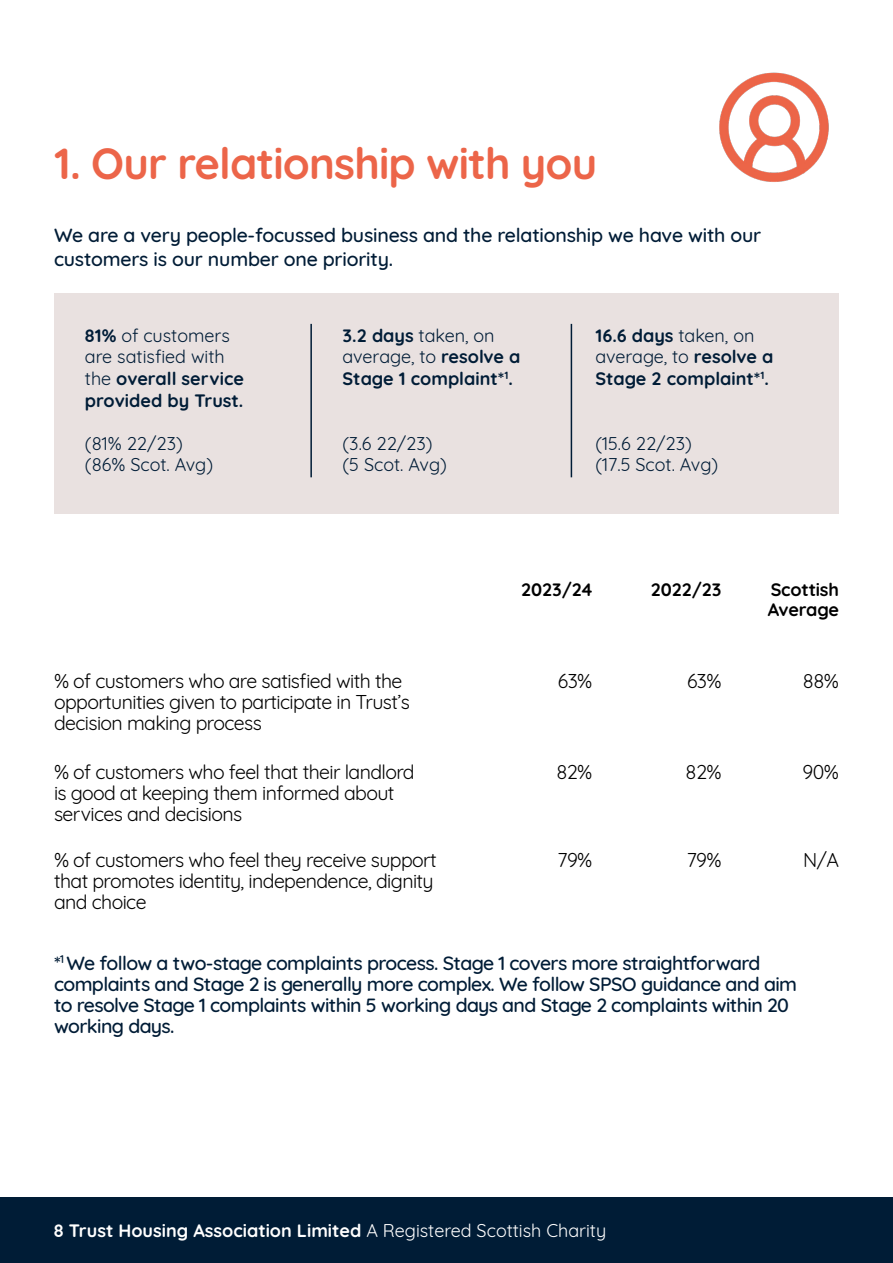
<style>
.page{position:relative;width:893px;height:1263px;background:#fff}
.page>*{position:absolute;margin:0;border:0;box-sizing:border-box;transform-origin:0 0}
.t1{font:700 43.5px "Quicksand";letter-spacing:-.02em;color:#ec6549}
.t2{font:19.5px/21px "Quicksand";letter-spacing:-.03em;color:#000}
.t3{font:500 19.5px/21px "Quicksand";letter-spacing:-.03em;color:#001c36}
.t4{font:500 19.5px/23.4px "Quicksand";letter-spacing:-.01em;color:#001c36}
.t5{font:700 18px/21.6px "Quicksand";color:#001c36}
.t6{font:18px/21.6px "Quicksand";color:#001c36}
.t7{font:700 18px "Quicksand";color:#fff}
.t8{font:700 18px/19.5px "Quicksand";letter-spacing:-.01em;color:#000}
.s1{font-weight:400}
</style>
<div class="page">
<div style="left:0;top:1198px;width:893px;height:65px;background:#001c36"></div>
<div style="left:54px;top:293px;width:785px;height:220px;background:#e9e1e0"></div>
<hr style="left:310px;top:324px;width:2px;height:153px;background:#001c36">
<hr style="left:571px;top:324px;width:1px;height:153px;background:#001c36">
<img style="left:719px;top:72px;width:110px;height:110px">
<h1 class="t1" style="left:54px;top:130px;width:545px">1. Our relationship with you</h1>
<p class="t4" style="left:54px;top:222px;width:709px">We are a very people-focussed business and the relationship we have with our customers is our number one priority.</p>
<p class="t5" style="left:85px;top:323px;width:161px">81% <span class="s1">of customers are satisfied with the</span> overall service provided by Trust.</p>
<p class="t6" style="left:85px;top:431px;width:130px">(81% 22/23) (86% Scot. Avg)</p>
<p class="t5" style="left:343px;top:323px;width:179px">3.2 days <span class="s1">taken, on average, to</span> resolve a<br>Stage 1 complaint*<sup>1</sup>.</p>
<p class="t6" style="left:343px;top:431px;width:106px">(3.6 22/23) (5 Scot. Avg)</p>
<p class="t5" style="left:595px;top:323px;width:179px">16.6 days <span class="s1">taken, on average, to</span> resolve a<br>Stage 2 complaint*<sup>1</sup>.</p>
<p class="t6" style="left:595px;top:431px;width:124px">(15.6 22/23) (17.5 Scot. Avg)</p>
<p class="t8" style="left:521px;top:578px;width:73px">2023/24</p>
<p class="t8" style="left:651px;top:578px;width:72px">2022/23</p>
<p class="t8" style="left:768px;top:578px;width:73px">Scottish<br>Average</p>
<p class="t2" style="left:54px;top:668px;width:357px">% of customers who are satisfied with the opportunities given to participate in Trust’s decision making process</p>
<p class="t2" style="left:558px;top:668px;width:36px">63%</p>
<p class="t2" style="left:687px;top:668px;width:36px">63%</p>
<p class="t2" style="left:803px;top:668px;width:37px">88%</p>
<p class="t2" style="left:54px;top:759px;width:362px">% of customers who feel that their landlord is good at keeping them informed about services and decisions</p>
<p class="t2" style="left:556px;top:759px;width:38px">82%</p>
<p class="t2" style="left:686px;top:759px;width:38px">82%</p>
<p class="t2" style="left:803px;top:759px;width:38px">90%</p>
<p class="t2" style="left:54px;top:848px;width:384px">% of customers who feel they receive support that promotes identity, independence, dignity and choice</p>
<p class="t2" style="left:558px;top:848px;width:36px">79%</p>
<p class="t2" style="left:687px;top:848px;width:36px">79%</p>
<p class="t2" style="left:803px;top:848px;width:37px">N/A</p>
<p class="t3" style="left:54px;top:950px;width:745px">*<sup>1</sup> We follow a two-stage complaints process. Stage 1 covers more straightforward complaints and Stage 2 is generally more complex. We follow SPSO guidance and aim to resolve Stage 1 complaints within 5 working days and Stage 2 complaints within 20 working days.</p>
<p class="t7" style="left:54px;top:1217px;width:554px">8 Trust Housing Association Limited <span class="s1">A Registered Scottish Charity</span></p>
</div>
